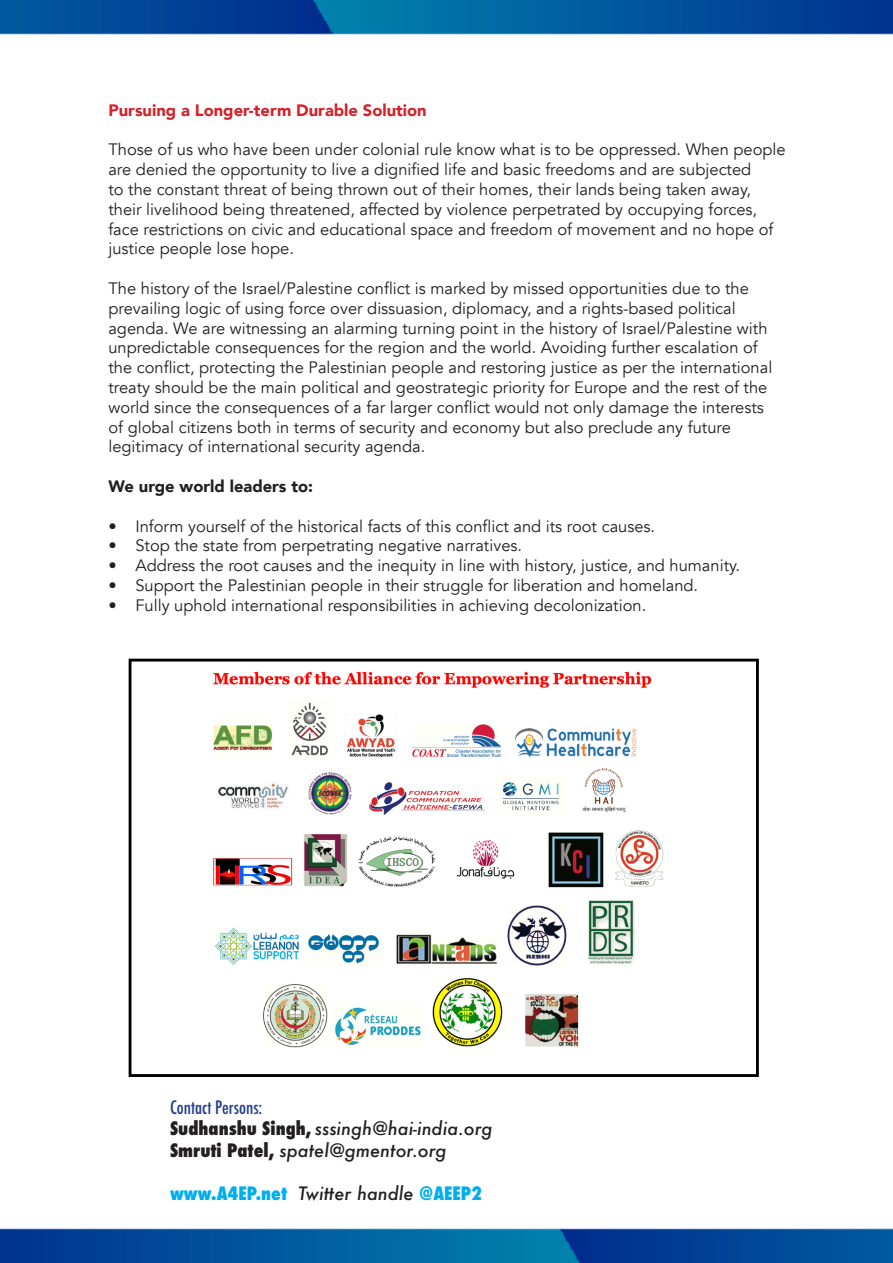
<style>
.page{position:relative;width:893px;height:1263px;background:#fff}
.page>*{position:absolute;margin:0;border:0;box-sizing:border-box;transform-origin:0 0}
.t1{font:italic 500 18px "Futura";color:#231f20}
.t2{font:800 condensed 18px "Futura";color:#00aeef}
.t3{font:500 condensed 18px "Futura";color:#253f8e}
.t4{font:16.5px/19.8px "Avenir";color:#231f20}
.t5{font:900 16.5px "Avenir";color:#d1232a}
.t6{font:900 16.5px "Avenir";color:#231f20}
.s1{font-weight:800;font-style:normal;font-stretch:condensed}
.s2{font-weight:500;font-style:italic;font-stretch:normal;color:#231f20}
</style>
<div class="page">
<img style="left:0;top:0;width:893px;height:35px">
<img style="left:0;top:1228px;width:893px;height:35px">
<img style="left:213px;top:671px;width:451px;height:377px">
<div style="left:129px;top:659px;width:630px;height:418px;border:3px solid #000"></div>
<p class="t5" style="left:108px;top:96px;width:320px">Pursuing a Longer-term Durable Solution</p>
<p class="t4" style="left:108px;top:140px;width:679px">Those of us who have been under colonial rule know what is to be oppressed. When people are denied the opportunity to live a dignified life and basic freedoms and are subjected<br>to the constant threat of being thrown out of their homes, their lands being taken away, their livelihood being threatened, affected by violence perpetrated by occupying forces, face restrictions on civic and educational space and freedom of movement and no hope of justice people lose hope.</p>
<p class="t4" style="left:108px;top:279px;width:665px">The history of the Israel/Palestine conflict is marked by missed opportunities due to the prevailing logic of using force over dissuasion, diplomacy, and a rights-based political agenda. We are witnessing an alarming turning point in the history of Israel/Palestine with unpredictable consequences for the region and the world. Avoiding further escalation of the conflict, protecting the Palestinian people and restoring justice as per the international treaty should be the main political and geostrategic priority for Europe and the rest of the world since the consequences of a far larger conflict would not only damage the interests of global citizens both in terms of security and economy but also preclude any future legitimacy of international security agenda.</p>
<p class="t6" style="left:108px;top:472px;width:206px">We urge world leaders to:</p>
<p class="t4" style="left:108px;top:516px;width:548px">• Inform yourself of the historical facts of this conflict and its root causes.</p>
<p class="t4" style="left:108px;top:536px;width:415px">• Stop the state from perpetrating negative narratives.</p>
<p class="t4" style="left:108px;top:556px;width:633px">• Address the root causes and the inequity in line with history, justice, and humanity.</p>
<p class="t4" style="left:108px;top:576px;width:591px">• Support the Palestinian people in their struggle for liberation and homeland.</p>
<p class="t4" style="left:108px;top:595px;width:539px">• Fully uphold international responsibilities in achieving decolonization.</p>
<p class="t3" style="left:170px;top:1096px;width:94px">Contact Persons:</p>
<p class="t1" style="left:170px;top:1116px;width:324px"><span class="s1">Sudhanshu Singh,</span> sssingh@hai-india.org</p>
<p class="t1" style="left:170px;top:1138px;width:278px"><span class="s1">Smruti Patel,</span> spatel@gmentor.org</p>
<p class="t2" style="left:170px;top:1181px;width:313px">www.A4EP.net <span class="s2">Twitter handle</span> @AEEP2</p>
</div>
